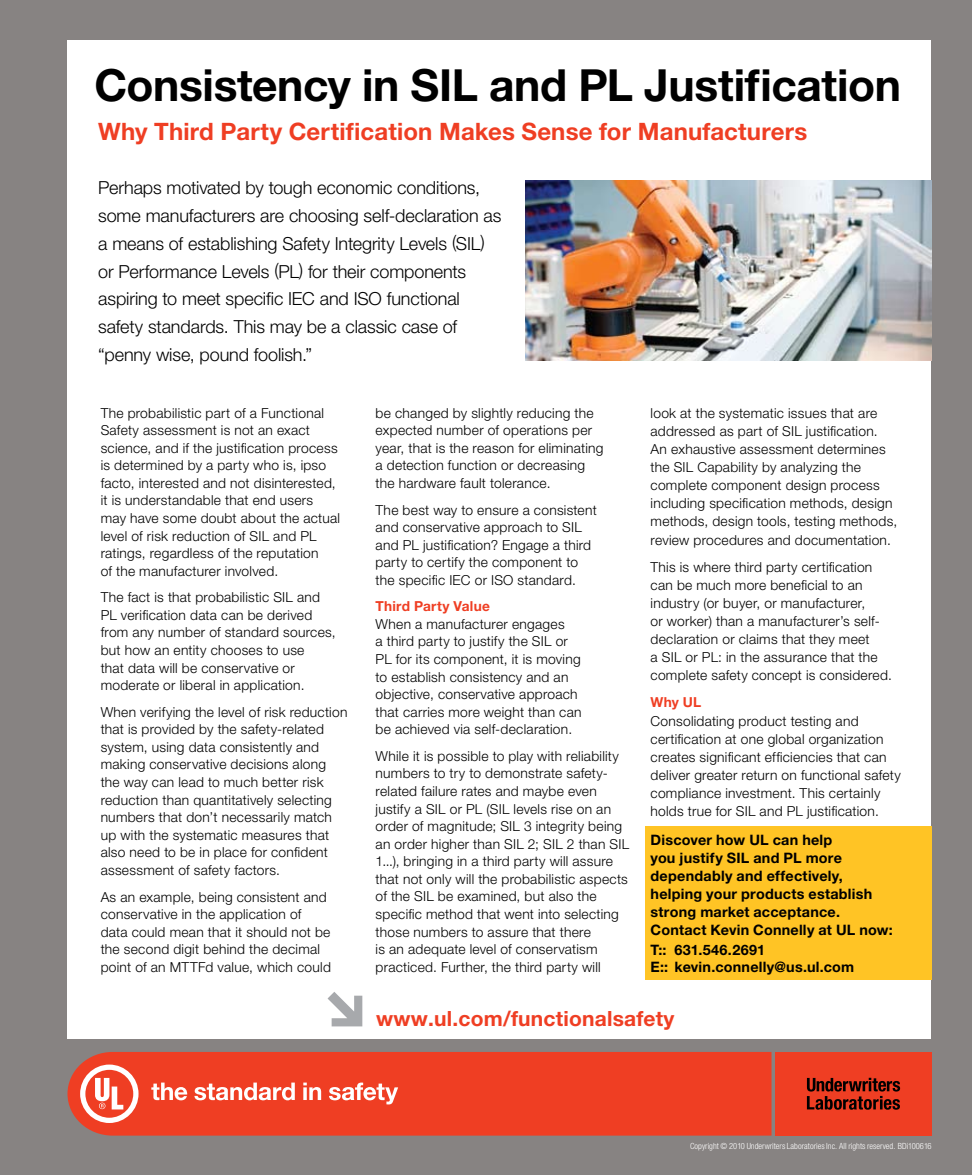
<style>
.page{position:relative;width:972px;height:1175px;background:#fff}
.page>*{position:absolute;margin:0;border:0;box-sizing:border-box;transform-origin:0 0}
.t1{font:700 44.25px "Helvetica Neue LT";letter-spacing:-.01em;color:#000}
.t2{font:700 24px "Helvetica Neue LT";letter-spacing:.005em;color:#ef3e23}
.t3{font:700 21px "Helvetica Neue LT";letter-spacing:.01em;color:#ef3e23}
.t4{font:300 18px/27.8px "Helvetica Neue LT";letter-spacing:-.005em;color:#000}
.t5{font:700 14.4px/18.1px "Helvetica Neue LT";letter-spacing:.015em;color:#000}
.t6{font:300 13.8px/17.5px "Helvetica Neue LT";letter-spacing:.02em;color:#000}
.t7{font:700 13.8px "Helvetica Neue LT";letter-spacing:.02em;color:#ef3e23}
.t8{font:300 condensed 8.55px "Helvetica Neue LT";letter-spacing:.005em;color:#fff}
</style>
<div class="page">
<div style="left:0;top:0;width:972px;height:1174px;background:#878382"></div>
<div style="left:67px;top:1052px;width:705px;height:83px;background:#ef3e23"></div>
<div style="left:775px;top:1052px;width:157px;height:83px;background:#ef3e23"></div>
<svg style="left:80px;top:1064px;width:59px;height:59px;background:#f48675"></svg>
<svg style="left:151px;top:1082px;width:36px;height:18px"></svg>
<svg style="left:194px;top:1082px;width:101px;height:18px;background:#f59081"></svg>
<svg style="left:303px;top:1082px;width:18px;height:18px"></svg>
<svg style="left:329px;top:1082px;width:69px;height:22px;background:#f48372"></svg>
<svg style="left:807px;top:1077px;width:93px;height:32px"></svg>
<div style="left:68px;top:40px;width:864px;height:999px;background:#fff"></div>
<svg style="left:328px;top:992px;width:34px;height:34px"></svg>
<img style="left:525px;top:180px;width:407px;height:180px">
<div style="left:645px;top:826px;width:287px;height:153px;background:#ffc425"></div>
<h1 class="t1" style="left:94px;top:58px;width:808px">Consistency in SIL and PL Justification</h1>
<h2 class="t2" style="left:98px;top:117px;width:711px">Why Third Party Certification Makes Sense for Manufacturers</h2>
<p class="t4" style="left:98px;top:173px;width:405px">Perhaps motivated by tough economic conditions, some manufacturers are choosing self-declaration as a means of establishing Safety Integrity Levels (SIL) or Performance Levels (PL) for their components aspiring to meet specific IEC and ISO functional safety standards. This may be a classic case of “penny wise, pound foolish.”</p>
<p class="t6" style="left:101px;top:403px;width:241px">The probabilistic part of a Functional Safety assessment is not an exact science, and if the justification process is determined by a party who is, ipso facto, interested and not disinterested, it is understandable that end users may have some doubt about the actual level of risk reduction of SIL and PL ratings, regardless of the reputation<br>of the manufacturer involved.</p>
<p class="t6" style="left:101px;top:588px;width:237px">The fact is that probabilistic SIL and PL verification data can be derived from any number of standard sources, but how an entity chooses to use<br>that data will be conservative or moderate or liberal in application.</p>
<p class="t6" style="left:101px;top:702px;width:248px">When verifying the level of risk reduction that is provided by the safety-related system, using data consistently and making conservative decisions along the way can lead to much better risk reduction than quantitatively selecting numbers that don’t necessarily match up with the systematic measures that also need to be in place for confident assessment of safety factors.</p>
<p class="t6" style="left:101px;top:887px;width:232px">As an example, being consistent and conservative in the application of data could mean that it should not be the second digit behind the decimal point of an MTTFd value, which could</p>
<p class="t6" style="left:376px;top:404px;width:229px">be changed by slightly reducing the expected number of operations per year, that is the reason for eliminating a detection function or decreasing the hardware fault tolerance.</p>
<p class="t6" style="left:376px;top:500px;width:223px">The best way to ensure a consistent and conservative approach to SIL and PL justification? Engage a third party to certify the component to the specific IEC or ISO standard.</p>
<p class="t7" style="left:376px;top:598px;width:116px">Third Party Value</p>
<p class="t6" style="left:376px;top:615px;width:207px">When a manufacturer engages<br>a third party to justify the SIL or<br>PL for its component, it is moving to establish consistency and an objective, conservative approach that carries more weight than can be achieved via self-declaration.</p>
<p class="t6" style="left:376px;top:747px;width:255px">While it is possible to play with reliability numbers to try to demonstrate safety&shy;related failure rates and maybe even justify a SIL or PL (SIL levels rise on an order of magnitude; SIL 3 integrity being an order higher than SIL 2; SIL 2 than SIL 1...), bringing in a third party will assure that not only will the probabilistic aspects of the SIL be examined, but also the specific method that went into selecting those numbers to assure that there<br>is an adequate level of conservatism practiced. Further, the third party will</p>
<p class="t6" style="left:651px;top:403px;width:248px;line-height:18.1px">look at the systematic issues that are addressed as part of SIL justification.<br>An exhaustive assessment determines the SIL Capability by analyzing the complete component design process including specification methods, design methods, design tools, testing methods, review procedures and documentation.</p>
<p class="t6" style="left:651px;top:557px;width:243px;line-height:18.1px">This is where third party certification can be much more beneficial to an industry (or buyer, or manufacturer,<br>or worker) than a manufacturer’s self&shy;declaration or claims that they meet<br>a SIL or PL: in the assurance that the complete safety concept is considered.</p>
<p class="t7" style="left:651px;top:694px;width:52px">Why UL</p>
<p class="t6" style="left:651px;top:711px;width:252px;line-height:18.1px">Consolidating product testing and certification at one global organization creates significant efficiencies that can deliver greater return on functional safety compliance investment. This certainly holds true for SIL and PL justification.</p>
<p class="t5" style="left:651px;top:830px;width:244px">Discover how UL can help<br>you justify SIL and PL more dependably and effectively, helping your products establish strong market acceptance.<br>Contact Kevin Connelly at UL now:</p>
<p class="t5" style="left:651px;top:941px;width:205px;line-height:16.6px">T:: 631.546.2691<br>E:: kevin.connelly@us.ul.com</p>
<h3 class="t3" style="left:376px;top:1006px;width:300px">www.ul.com/functionalsafety</h3>
<p class="t8" style="left:690px;top:1140px;width:243px">Copyright © 2010 Underwriters Laboratories Inc. All rights reserved. BDi100616</p>
</div>
